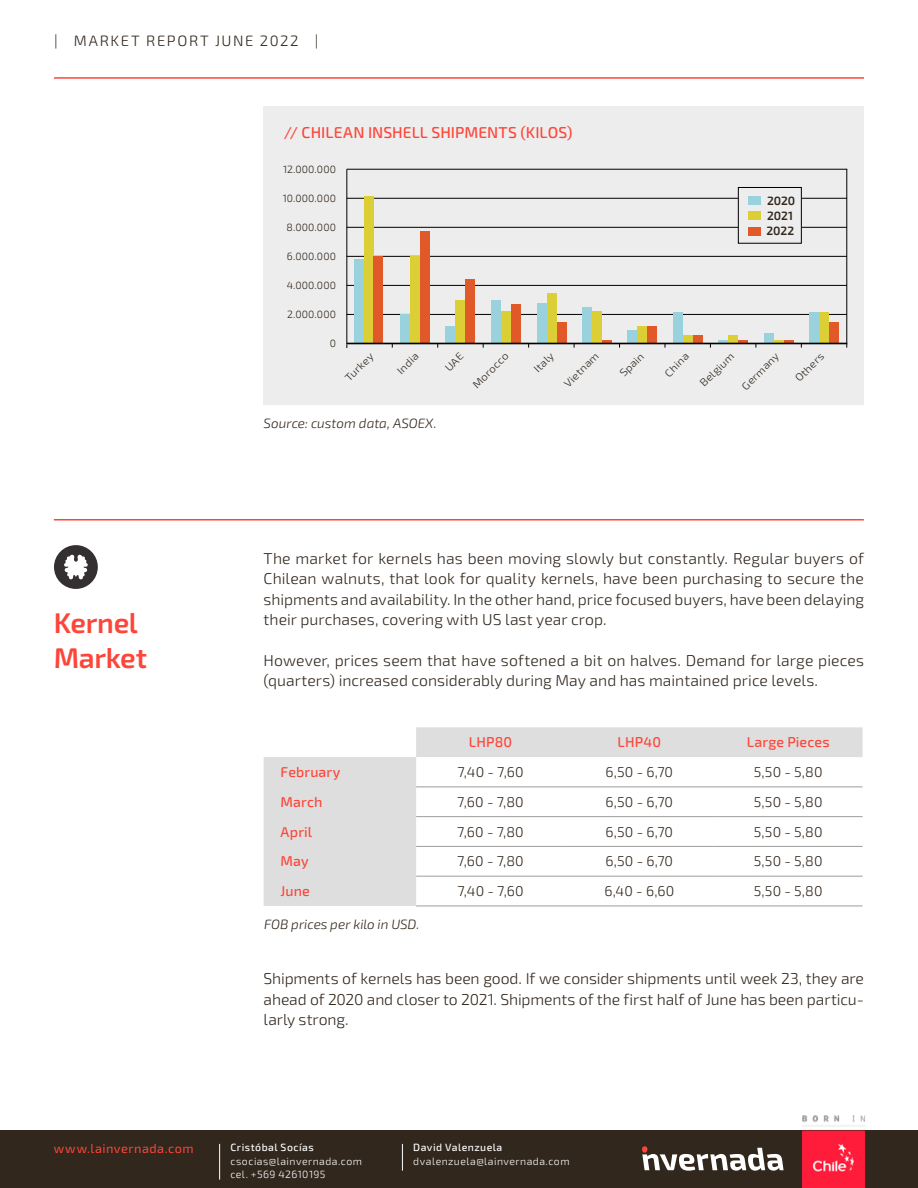
<style>
.page{position:relative;width:918px;height:1188px;background:#fff}
.page>*{position:absolute;margin:0;border:0;box-sizing:border-box;transform-origin:0 0}
.t1{font:600 28.5px/34.2px "Exo 2";letter-spacing:-.015em;color:#fd4539}
.t2{font:300 15.75px/20.4px "Exo 2";color:#31271d;text-align:justify}
.t3{font:500 15.75px "Exo 2";color:#fd4539}
.t4{font:300 15px "Exo 2";letter-spacing:.105em;color:#31271d}
.t5{font:300 14.25px "Exo 2";letter-spacing:.01em;color:#31271d}
.t6{font:500 14.25px "Exo 2";letter-spacing:.005em;color:#fd4539}
.t7{font:italic 300 13.5px "Exo 2";color:#31271d}
.t8{font:12.75px "Exo 2";letter-spacing:.035em;color:#fd4539}
.t9{font:600 12px "Exo 2";letter-spacing:-.005em;color:#31271d}
.t10{font:300 10.5px/13.5px "Exo 2";letter-spacing:.045em;color:#fff}
.t11{font:300 10.5px "Exo 2";letter-spacing:.015em;color:#31271d;scale:1.1 1}
.t12{font:300 10.5px "Exo 2";letter-spacing:.015em;color:#31271d}
.t13{font:500 10.5px "Exo 2";letter-spacing:.045em;color:#fff}
</style>
<div class="page">
<div style="left:0;top:1131px;width:918px;height:57px;background:#31271d"></div>
<svg style="left:642px;top:1146px;width:142px;height:25px"></svg>
<hr style="left:219px;top:1144px;width:1px;height:36px;background:#fff">
<svg style="left:402px;top:1144px;width:1px;height:27px"></svg>
<img style="left:798px;top:1115px;width:71px;height:73px">
<div style="left:264px;top:107px;width:600px;height:298px;background:#ededed"></div>
<hr style="left:54px;top:77px;width:810px;height:2px;background:#fd4539">
<hr style="left:347px;top:198px;width:500px;height:1px;background:#000">
<hr style="left:347px;top:169px;width:500px;height:1px;background:#000">
<hr style="left:347px;top:256px;width:500px;height:1px;background:#000">
<hr style="left:347px;top:227px;width:500px;height:1px;background:#000">
<hr style="left:347px;top:314px;width:500px;height:1px;background:#000">
<hr style="left:347px;top:285px;width:500px;height:1px;background:#000">
<hr style="left:347px;top:169px;width:1px;height:175px;background:#000">
<hr style="left:847px;top:169px;width:1px;height:179px;background:#000">
<div style="left:354px;top:259px;width:10px;height:85px;background:#99d1dc"></div>
<div style="left:400px;top:314px;width:10px;height:30px;background:#99d1dc"></div>
<div style="left:446px;top:326px;width:9px;height:18px;background:#99d1dc"></div>
<div style="left:491px;top:301px;width:10px;height:43px;background:#99d1dc"></div>
<div style="left:537px;top:304px;width:10px;height:40px;background:#99d1dc"></div>
<div style="left:582px;top:307px;width:10px;height:37px;background:#99d1dc"></div>
<div style="left:627px;top:330px;width:10px;height:14px;background:#99d1dc"></div>
<div style="left:673px;top:312px;width:10px;height:32px;background:#99d1dc"></div>
<svg style="left:718px;top:340px;width:10px;height:3px"></svg>
<div style="left:764px;top:333px;width:10px;height:11px;background:#99d1dc"></div>
<div style="left:809px;top:312px;width:10px;height:32px;background:#99d1dc"></div>
<div style="left:364px;top:196px;width:9px;height:148px;background:#dbcf35"></div>
<div style="left:410px;top:257px;width:10px;height:87px;background:#dbcf35"></div>
<div style="left:455px;top:301px;width:10px;height:43px;background:#dbcf35"></div>
<div style="left:501px;top:312px;width:10px;height:32px;background:#dbcf35"></div>
<div style="left:547px;top:293px;width:10px;height:51px;background:#dbcf35"></div>
<div style="left:592px;top:312px;width:10px;height:32px;background:#dbcf35"></div>
<div style="left:637px;top:326px;width:10px;height:18px;background:#dbcf35"></div>
<div style="left:683px;top:335px;width:10px;height:9px;background:#dbcf35"></div>
<div style="left:728px;top:335px;width:10px;height:9px;background:#dbcf35"></div>
<svg style="left:774px;top:340px;width:10px;height:3px"></svg>
<div style="left:819px;top:312px;width:10px;height:32px;background:#dbcf35"></div>
<div style="left:373px;top:257px;width:10px;height:87px;background:#e15829"></div>
<div style="left:420px;top:231px;width:10px;height:113px;background:#e15829"></div>
<div style="left:465px;top:279px;width:10px;height:65px;background:#e15829"></div>
<div style="left:511px;top:305px;width:10px;height:39px;background:#e15829"></div>
<div style="left:557px;top:323px;width:10px;height:21px;background:#e15829"></div>
<svg style="left:602px;top:340px;width:10px;height:3px"></svg>
<div style="left:647px;top:326px;width:10px;height:18px;background:#e15829"></div>
<div style="left:693px;top:335px;width:10px;height:9px;background:#e15829"></div>
<svg style="left:738px;top:340px;width:10px;height:3px"></svg>
<svg style="left:784px;top:340px;width:10px;height:3px"></svg>
<div style="left:829px;top:323px;width:10px;height:21px;background:#e15829"></div>
<hr style="left:347px;top:343px;width:500px;height:1px;background:#000">
<hr style="left:54px;top:519px;width:810px;height:2px;background:#fd4539">
<svg style="left:264px;top:727px;width:599px;height:179px"></svg>
<hr style="left:416px;top:787px;width:149px;height:1px;background:#9d9d9c">
<hr style="left:565px;top:787px;width:149px;height:1px;background:#9d9d9c">
<hr style="left:714px;top:787px;width:149px;height:1px;background:#9d9d9c">
<hr style="left:416px;top:816px;width:149px;height:1px;background:#9d9d9c">
<hr style="left:565px;top:816px;width:149px;height:1px;background:#9d9d9c">
<hr style="left:714px;top:816px;width:149px;height:1px;background:#9d9d9c">
<hr style="left:416px;top:846px;width:149px;height:1px;background:#9d9d9c">
<hr style="left:565px;top:846px;width:149px;height:1px;background:#9d9d9c">
<hr style="left:714px;top:846px;width:149px;height:1px;background:#9d9d9c">
<hr style="left:416px;top:876px;width:149px;height:1px;background:#9d9d9c">
<hr style="left:565px;top:876px;width:149px;height:1px;background:#9d9d9c">
<hr style="left:714px;top:876px;width:149px;height:1px;background:#9d9d9c">
<hr style="left:416px;top:906px;width:149px;height:1px;background:#9d9d9c">
<hr style="left:565px;top:906px;width:149px;height:1px;background:#9d9d9c">
<hr style="left:714px;top:906px;width:149px;height:1px;background:#9d9d9c">
<div style="left:738px;top:187px;width:63px;height:56px;background:#ededed"></div>
<div style="left:738px;top:187px;width:64px;height:56px;border:1px solid #000"></div>
<div style="left:748px;top:196px;width:13px;height:9px;background:#99d1dc"></div>
<div style="left:748px;top:212px;width:13px;height:8px;background:#dbcf35"></div>
<div style="left:748px;top:227px;width:13px;height:9px;background:#e15829"></div>
<div style="left:54px;top:545px;width:44px;height:44px;background:#343032;border-radius:50%"></div>
<svg style="left:64px;top:554px;width:24px;height:26px"></svg>
<p class="t4" style="left:54px;top:32px;width:266px">| MARKET REPORT JUNE 2022 |</p>
<p class="t3" style="left:284px;top:123px;width:290px">// CHILEAN INSHELL SHIPMENTS (KILOS)</p>
<p class="t12" style="left:283px;top:163px;width:54px">12.000.000</p>
<p class="t12" style="left:283px;top:192px;width:55px">10.000.000</p>
<p class="t12" style="left:287px;top:221px;width:51px">8.000.000</p>
<p class="t12" style="left:287px;top:250px;width:51px">6.000.000</p>
<p class="t12" style="left:287px;top:279px;width:51px">4.000.000</p>
<p class="t12" style="left:287px;top:308px;width:50px">2.000.000</p>
<p class="t12" style="left:330px;top:337px;width:8px">0</p>
<p class="t9" style="left:767px;top:193px;width:30px">2020</p>
<p class="t9" style="left:767px;top:209px;width:28px">2021</p>
<p class="t9" style="left:766px;top:224px;width:29px">2022</p>
<p class="t11" style="left:395px;top:368px;width:25px;rotate:-45deg">India</p>
<p class="t11" style="left:531px;top:366px;width:23px;rotate:-45deg">Italy</p>
<p class="t11" style="left:662px;top:371px;width:28px;rotate:-45deg">China</p>
<p class="t11" style="left:739px;top:384px;width:45px;rotate:-45deg">Germany</p>
<p class="t11" style="left:792px;top:375px;width:34px;rotate:-45deg">Others</p>
<p class="t11" style="left:343px;top:375px;width:34px;rotate:-45deg">Turkey</p>
<p class="t11" style="left:697px;top:381px;width:41px;rotate:-45deg">Belgium</p>
<p class="t11" style="left:470px;top:382px;width:43px;rotate:-45deg">Morocco</p>
<p class="t11" style="left:562px;top:381px;width:42px;rotate:-45deg">Vietnam</p>
<p class="t11" style="left:617px;top:371px;width:28px;rotate:-45deg">Spain</p>
<p class="t7" style="left:264px;top:415px;width:175px">Source: custom data, ASOEX.</p>
<p class="t1" style="left:54px;top:607px;width:95px">Kernel<br>Market</p>
<p class="t2" style="left:264px;top:549px;width:602px">The market for kernels has been moving slowly but constantly. Regular buyers of Chilean walnuts, that look for quality kernels, have been purchasing to secure the shipments and availability. In the other hand, price focused buyers, have been delaying their purchases, covering with US last year crop.</p>
<p class="t2" style="left:264px;top:651px;width:602px">However, prices seem that have softened a bit on halves. Demand for large pieces (quarters) increased considerably during May and has maintained price levels.</p>
<p class="t6" style="left:469px;top:734px;width:45px">LHP80</p>
<p class="t6" style="left:618px;top:734px;width:45px">LHP40</p>
<p class="t6" style="left:747px;top:734px;width:84px">Large Pieces</p>
<p class="t6" style="left:281px;top:764px;width:61px">February</p>
<p class="t5" style="left:457px;top:764px;width:68px">7,40 - 7,60</p>
<p class="t5" style="left:606px;top:764px;width:69px">6,50 - 6,70</p>
<p class="t5" style="left:754px;top:764px;width:70px">5,50 - 5,80</p>
<p class="t6" style="left:281px;top:793px;width:43px">March</p>
<p class="t5" style="left:457px;top:794px;width:68px">7,60 - 7,80</p>
<p class="t5" style="left:606px;top:794px;width:69px">6,50 - 6,70</p>
<p class="t5" style="left:754px;top:794px;width:70px">5,50 - 5,80</p>
<p class="t6" style="left:281px;top:823px;width:33px">April</p>
<p class="t5" style="left:457px;top:823px;width:68px">7,60 - 7,80</p>
<p class="t5" style="left:606px;top:823px;width:69px">6,50 - 6,70</p>
<p class="t5" style="left:754px;top:823px;width:70px">5,50 - 5,80</p>
<p class="t6" style="left:281px;top:853px;width:30px">May</p>
<p class="t5" style="left:457px;top:853px;width:68px">7,60 - 7,80</p>
<p class="t5" style="left:606px;top:853px;width:69px">6,50 - 6,70</p>
<p class="t5" style="left:754px;top:853px;width:70px">5,50 - 5,80</p>
<p class="t6" style="left:281px;top:883px;width:31px">June</p>
<p class="t5" style="left:457px;top:883px;width:68px">7,40 - 7,60</p>
<p class="t5" style="left:604px;top:883px;width:71px">6,40 - 6,60</p>
<p class="t5" style="left:754px;top:883px;width:70px">5,50 - 5,80</p>
<p class="t7" style="left:264px;top:916px;width:157px">FOB prices per kilo in USD.</p>
<p class="t2" style="left:264px;top:969px;width:602px">Shipments of kernels has been good. If we consider shipments until week 23, they are ahead of 2020 and closer to 2021. Shipments of the first half of June has been particu&shy;larly strong.</p>
<p class="t8" style="left:54px;top:1141px;width:141px">www.lainvernada.com</p>
<p class="t13" style="left:230px;top:1141px;width:85px">Cristóbal Socías</p>
<p class="t10" style="left:230px;top:1155px;width:133px">csocias@lainvernada.com cel. +569 42610195</p>
<p class="t13" style="left:413px;top:1141px;width:91px">David Valenzuela</p>
<p class="t10" style="left:413px;top:1155px;width:158px">dvalenzuela@lainvernada.com</p>
</div>
